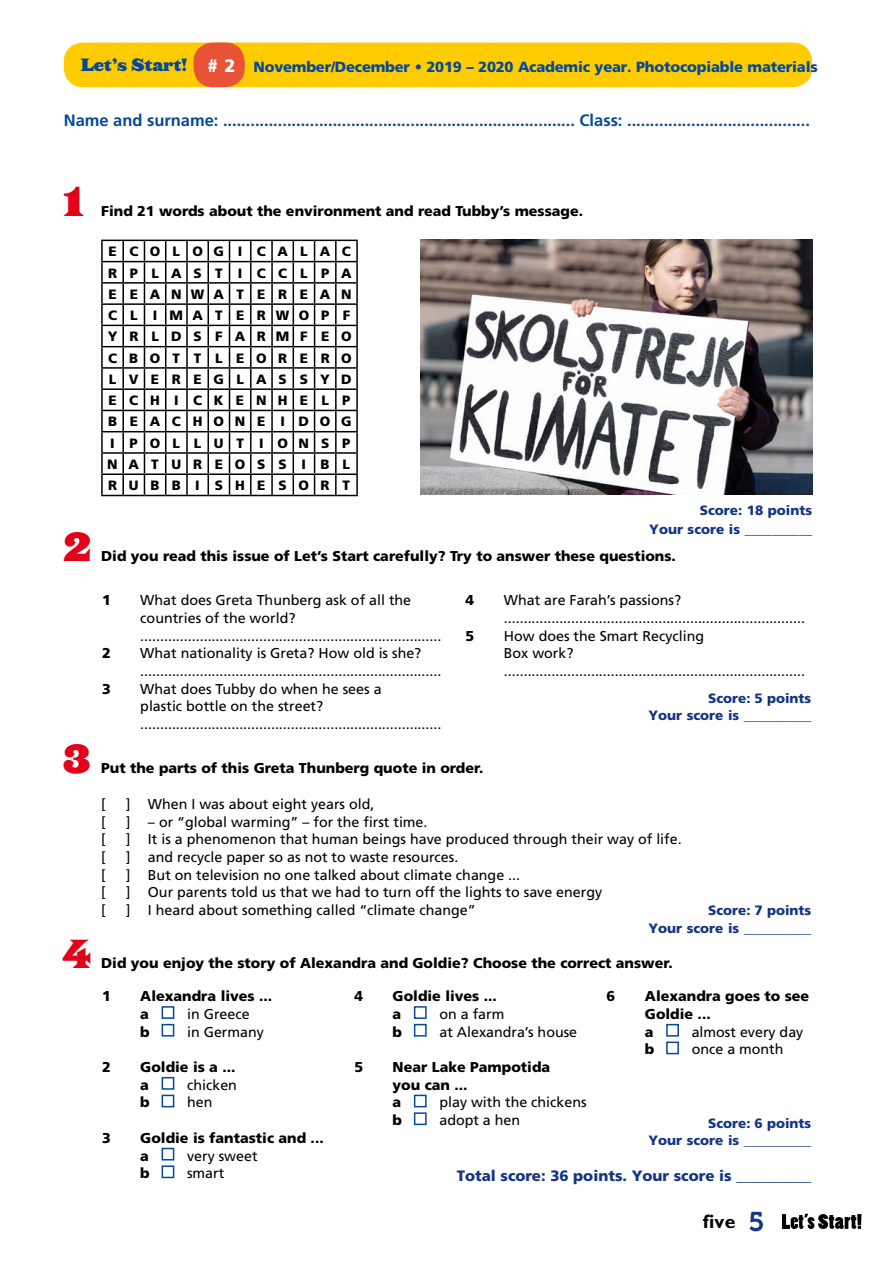
<style>
.page{position:relative;width:893px;height:1263px;background:#fff}
.page>*{position:absolute;margin:0;border:0;box-sizing:border-box;transform-origin:0 0}
.t1{font:37.5px "Saracen HTF Black";color:#e2001a}
.t2{font:27px "Museo 700";color:#143481}
.t3{font:700 19.5px "Gill Sans";color:#000}
.t4{font:700 16.5px "Frutiger";color:#054997}
.t5{font:900 15px "Frutiger";color:#143481}
.t6{font:900 14.7px "Frutiger";letter-spacing:-.015em;color:#054997}
.t7{font:14.25px/17.7px "Frutiger";color:#000}
.t8{font:900 14.25px/17.7px "Frutiger";color:#000}
.t9{font:900 13.5px/21.3px "Frutiger";letter-spacing:.895em;color:#000;text-align:justify}
.t10{font:900 13.5px/17.7px "Frutiger";color:#143481;text-align:right}
.s1{font-family:"Saracen HTF Black";font-weight:400;font-size:16.5px}
.s2{font-size:18px;color:#fff}
</style>
<div class="page">
<svg style="left:101px;top:240px;width:257px;height:256px"></svg>
<img style="left:421px;top:239px;width:391px;height:255px">
<div style="left:162px;top:1006px;width:12px;height:13px;border:2px solid #054997"></div>
<div style="left:162px;top:1024px;width:12px;height:12px;border:2px solid #054997"></div>
<div style="left:162px;top:1077px;width:12px;height:13px;border:2px solid #054997"></div>
<div style="left:162px;top:1095px;width:12px;height:12px;border:2px solid #054997"></div>
<div style="left:162px;top:1148px;width:12px;height:12px;border:2px solid #054997"></div>
<div style="left:162px;top:1165px;width:12px;height:13px;border:2px solid #054997"></div>
<div style="left:414px;top:1006px;width:13px;height:13px;border:2px solid #054997"></div>
<div style="left:414px;top:1024px;width:13px;height:12px;border:2px solid #054997"></div>
<div style="left:414px;top:1095px;width:13px;height:12px;border:2px solid #054997"></div>
<div style="left:414px;top:1112px;width:13px;height:13px;border:2px solid #054997"></div>
<div style="left:666px;top:1024px;width:13px;height:12px;border:2px solid #054997"></div>
<div style="left:666px;top:1041px;width:13px;height:13px;border:2px solid #054997"></div>
<svg style="left:782px;top:1214px;width:79px;height:15px"></svg>
<div style="left:64px;top:43px;width:748px;height:44px;background:#fc0;border-radius:20px"></div>
<div style="left:194px;top:43px;width:51px;height:44px;background:#e85236;border-radius:20px"></div>
<p class="t6" style="left:81px;top:58px;width:738px"><span class="s1">Let’s Start!</span> <span class="s2"># 2</span> November/December • 2019 – 2020 Academic year. Photocopiable materials</p>
<p class="t4" style="left:64px;top:111px;width:748px">Name and surname: ............................................................................. Class: ........................................</p>
<h1 class="t1" style="left:63px;top:176px;width:23px">1</h1>
<h1 class="t1" style="left:63px;top:521px;width:31px">2</h1>
<p class="t8" style="left:101px;top:202px;width:483px">Find 21 words about the environment and read Tubby’s message.</p>
<p class="t9" style="left:107px;top:241px;width:246px">ECOLOG I CALAC RPLAST I CCLPA EEANWAT EREAN CL IMATERWOPF YRLDS FARMF EO CBOT T LEORERO LVEREGLASSYD ECH I CKENHELP BEACHONE I DOG I POLLUT IONSP NATUREOSS I BL RUBB I SHESORT</p>
<p class="t10" style="left:649px;top:500px;width:164px;line-height:19.5px">Score: 18 points<br>Your score is __________</p>
<p class="t8" style="left:101px;top:547px;width:576px">Did you read this issue of Let’s Start carefully? Try to answer these questions.</p>
<h1 class="t1" style="left:63px;top:733px;width:29px">3</h1>
<h1 class="t1" style="left:63px;top:928px;width:30px">4</h1>
<p class="t8" style="left:102px;top:591px;width:10px">1</p>
<p class="t7" style="left:140px;top:591px;width:303px">What does Greta Thunberg ask of all the countries of the world? ............................................................................</p>
<p class="t8" style="left:102px;top:644px;width:10px">2</p>
<p class="t7" style="left:140px;top:644px;width:303px">What nationality is Greta? How old is she? ............................................................................</p>
<p class="t8" style="left:102px;top:680px;width:10px">3</p>
<p class="t7" style="left:140px;top:680px;width:303px">What does Tubby do when he sees a<br>plastic bottle on the street? ............................................................................</p>
<p class="t8" style="left:466px;top:591px;width:10px">4</p>
<p class="t7" style="left:504px;top:591px;width:303px">What are Farah’s passions? ............................................................................</p>
<p class="t8" style="left:466px;top:626px;width:10px">5</p>
<p class="t7" style="left:504px;top:627px;width:303px">How does the Smart Recycling<br>Box work? ............................................................................</p>
<p class="t10" style="left:648px;top:689px;width:164px">Score: 5 points<br>Your score is __________</p>
<p class="t8" style="left:101px;top:759px;width:384px">Put the parts of this Greta Thunberg quote in order.</p>
<p class="t7" style="left:101px;top:795px;width:6px">[</p>
<p class="t7" style="left:126px;top:795px;width:250px">] When I was about eight years old,</p>
<p class="t7" style="left:101px;top:813px;width:6px">[</p>
<p class="t7" style="left:126px;top:813px;width:303px">] – or “global warming” – for the first time.</p>
<p class="t7" style="left:101px;top:830px;width:6px">[</p>
<p class="t7" style="left:126px;top:830px;width:557px">] It is a phenomenon that human beings have produced through their way of life.</p>
<p class="t7" style="left:101px;top:848px;width:6px">[</p>
<p class="t7" style="left:126px;top:848px;width:334px">] and recycle paper so as not to waste resources.</p>
<p class="t7" style="left:101px;top:866px;width:6px">[</p>
<p class="t7" style="left:126px;top:866px;width:396px">] But on television no one talked about climate change ...</p>
<p class="t7" style="left:101px;top:883px;width:6px">[</p>
<p class="t7" style="left:126px;top:883px;width:478px">] Our parents told us that we had to turn off the lights to save energy</p>
<p class="t7" style="left:101px;top:901px;width:6px">[</p>
<p class="t7" style="left:126px;top:901px;width:352px">] I heard about something called “climate change”</p>
<p class="t10" style="left:648px;top:901px;width:164px">Score: 7 points<br>Your score is __________</p>
<p class="t8" style="left:101px;top:954px;width:573px">Did you enjoy the story of Alexandra and Goldie? Choose the correct answer.</p>
<p class="t8" style="left:102px;top:987px;width:10px">1</p>
<p class="t8" style="left:140px;top:987px;width:133px">Alexandra lives ... a</p>
<p class="t7" style="left:187px;top:1005px;width:64px">in Greece</p>
<p class="t8" style="left:140px;top:1022px;width:11px">b</p>
<p class="t7" style="left:187px;top:1023px;width:78px">in Germany</p>
<p class="t8" style="left:102px;top:1058px;width:10px">2</p>
<p class="t8" style="left:140px;top:1058px;width:97px">Goldie is a ... a</p>
<p class="t7" style="left:187px;top:1076px;width:51px">chicken</p>
<p class="t8" style="left:140px;top:1093px;width:11px">b</p>
<p class="t7" style="left:187px;top:1093px;width:27px">hen</p>
<p class="t8" style="left:102px;top:1129px;width:10px">3</p>
<p class="t8" style="left:140px;top:1129px;width:185px">Goldie is fantastic and ... a</p>
<p class="t7" style="left:187px;top:1146px;width:72px">very sweet</p>
<p class="t8" style="left:140px;top:1164px;width:11px">b</p>
<p class="t7" style="left:187px;top:1164px;width:39px">smart</p>
<p class="t8" style="left:354px;top:987px;width:10px">4</p>
<p class="t8" style="left:393px;top:987px;width:106px">Goldie lives ... a</p>
<p class="t7" style="left:439px;top:1005px;width:66px">on a farm</p>
<p class="t8" style="left:393px;top:1022px;width:11px">b</p>
<p class="t7" style="left:439px;top:1023px;width:139px">at Alexandra’s house</p>
<p class="t8" style="left:354px;top:1058px;width:10px">5</p>
<p class="t8" style="left:393px;top:1058px;width:159px">Near Lake Pampotida you can ...<br>a</p>
<p class="t7" style="left:439px;top:1093px;width:149px">play with the chickens</p>
<p class="t8" style="left:607px;top:987px;width:10px">6</p>
<p class="t8" style="left:645px;top:987px;width:166px">Alexandra goes to see<br>Goldie ...<br>a</p>
<p class="t7" style="left:692px;top:1023px;width:113px">almost every day</p>
<p class="t8" style="left:645px;top:1040px;width:11px">b</p>
<p class="t7" style="left:692px;top:1040px;width:93px">once a month</p>
<p class="t8" style="left:393px;top:1111px;width:11px">b</p>
<p class="t7" style="left:439px;top:1111px;width:82px">adopt a hen</p>
<p class="t10" style="left:648px;top:1114px;width:164px">Score: 6 points<br>Your score is __________</p>
<p class="t5" style="left:457px;top:1166px;width:356px">Total score: 36 points. Your score is __________</p>
<h3 class="t3" style="left:703px;top:1210px;width:34px">five</h3>
<h2 class="t2" style="left:748px;top:1207px;width:18px">5</h2>
</div>
